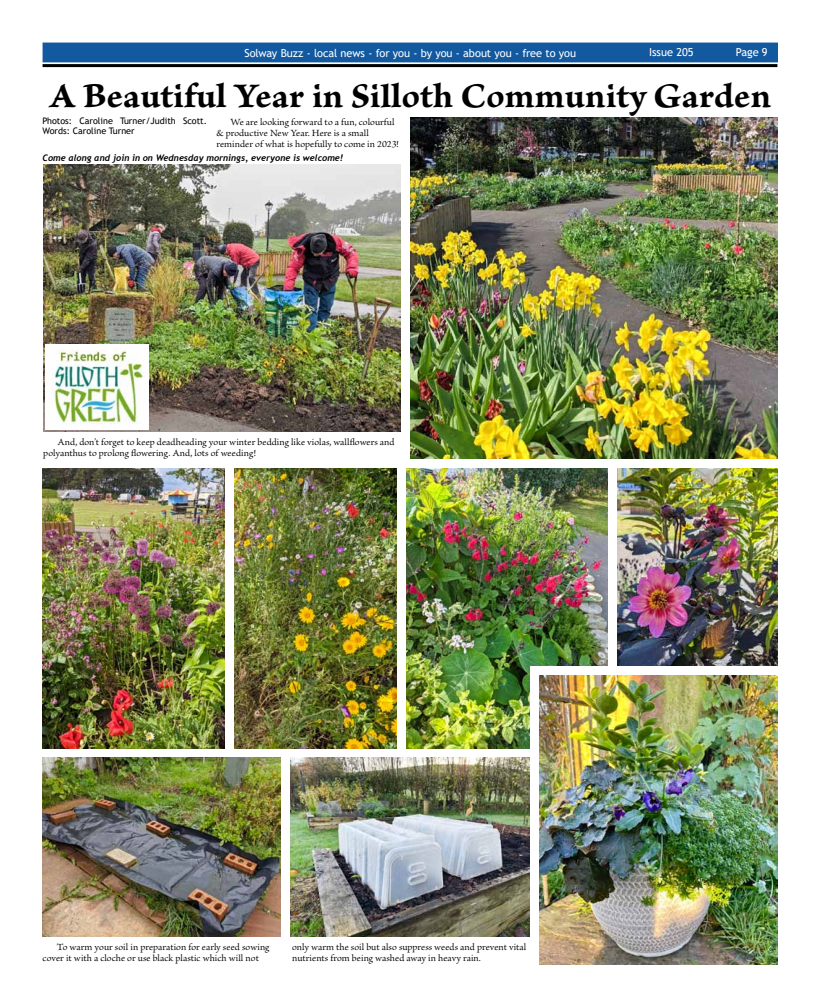
<style>
.page{position:relative;width:820px;height:1007px;background:#fff}
.page>*{position:absolute;margin:0;border:0;box-sizing:border-box;transform-origin:0 0}
.t1{font:36px "Brioso Pro Bold Capt";letter-spacing:.005em;color:#000}
.t2{font:11px "Trebuchet MS";letter-spacing:-.005em;color:#fff}
.t3{font:10px/11px "Brioso Pro";color:#000}
.t4{font:italic 700 9px "Trebuchet";color:#000}
.t5{font:9px/10px "Trebuchet MS";color:#000}
</style>
<div class="page">
<hr style="left:43px;top:64px;width:734px;height:3px;background:#000">
<div style="left:43px;top:43px;width:734px;height:19px;background:#13599f"></div>
<img style="left:410px;top:118px;width:366px;height:341px">
<img style="left:406px;top:468px;width:201px;height:280px">
<img style="left:291px;top:757px;width:238px;height:178px">
<img style="left:43px;top:164px;width:357px;height:268px">
<img style="left:617px;top:468px;width:160px;height:197px">
<img style="left:235px;top:468px;width:161px;height:280px">
<img style="left:43px;top:468px;width:182px;height:280px">
<img style="left:43px;top:757px;width:238px;height:178px">
<div style="left:529px;top:665px;width:121px;height:146px;background:#fff"></div>
<img style="left:539px;top:675px;width:238px;height:289px">
<img style="left:45px;top:344px;width:103px;height:85px">
<p class="t2" style="left:244px;top:46px;width:333px">Solway Buzz - local news - for you - by you - about you - free to you</p>
<p class="t2" style="left:648px;top:45px;width:46px">Issue 205</p>
<p class="t2" style="left:735px;top:45px;width:33px">Page 9</p>
<p class="t1" style="left:49px;top:73px;width:723px">A Beautiful Year in Silloth Community Garden</p>
<p class="t3" style="left:216px;top:117px;width:184px;text-indent:14px">We are looking forward to a fun, colourful &amp; productive New Year. Here is a small reminder of what is hopefully to come in 2023!</p>
<p class="t5" style="left:43px;top:116px;width:166px">Photos: Caroline Turner/Judith Scott.<br>Words: Caroline Turner</p>
<p class="t4" style="left:43px;top:151px;width:302px">Come along and join in on Wednesday mornings, everyone is welcome!</p>
<p class="t3" style="left:43px;top:437px;width:353px;text-indent:14px">And, don’t forget to keep deadheading your winter bedding like violas, wallflowers and polyanthus to prolong flowering. And, lots of weeding!</p>
<p class="t3" style="left:43px;top:941px;width:228px;text-indent:14px">To warm your soil in preparation for early seed sowing cover it with a cloche or use black plastic which will not</p>
<p class="t3" style="left:292px;top:941px;width:235px">only warm the soil but also suppress weeds and prevent vital nutrients from being washed away in heavy rain.</p>
</div>
